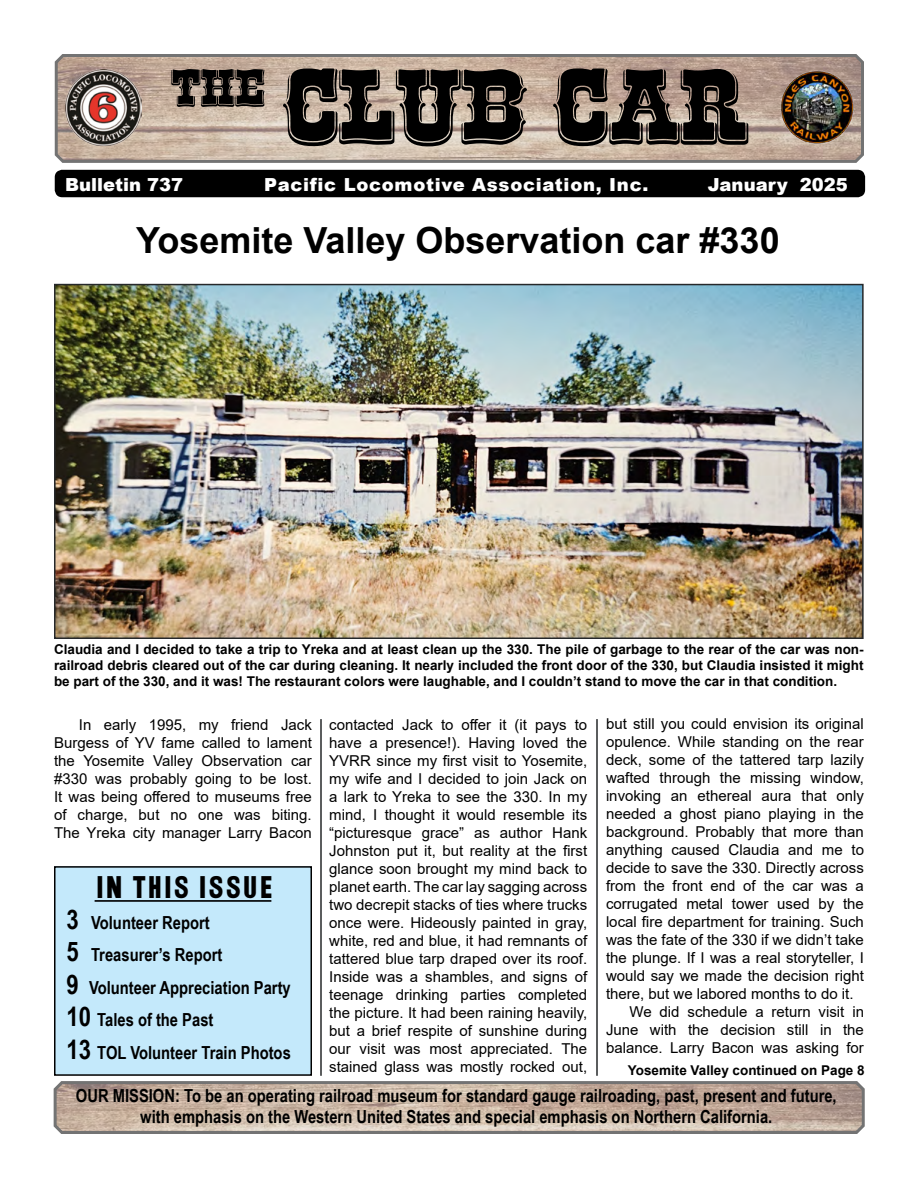
<style>
.page{position:relative;width:918px;height:1188px;background:#fff}
.page>*{position:absolute;margin:0;border:0;box-sizing:border-box;transform-origin:0 0}
.t1{font:700 108px "Rio Grande";color:#000}
.t2{font:700 36px "Arial";color:#000}
.t3{font:27px "OPTI Railroad Gothic";letter-spacing:.07em;color:#000}
.t4{font:700 18px/32.4px "Arial Narrow";color:#000;text-align:center}
.t5{font:900 18px "Arial";letter-spacing:.04em;color:#fff}
.t6{font:900 18px "Arial";color:#fff}
.t7{font:15px/18px "Arial";color:#000;text-align:justify}
.t8{font:700 13.5px/16.2px "Arial";color:#000;text-align:justify}
.s1{font-size:27px}
</style>
<div class="page">
<svg style="left:53px;top:1081px;width:812px;height:53px;background:#beac9e"></svg>
<div style="left:56px;top:171px;width:808px;height:26px;background:#000;border-radius:7px"></div>
<div style="left:55px;top:170px;width:810px;height:27px;border:2px solid #000;border-radius:7px"></div>
<div style="left:55px;top:867px;width:256px;height:208px;background:#c4e9fb"></div>
<div style="left:54px;top:866px;width:258px;height:210px;border:2px solid #000"></div>
<hr style="left:95px;top:900px;width:176px;height:2px;background:#000">
<svg style="left:54px;top:54px;width:810px;height:109px;background:#c2afa0"></svg>
<img style="left:66px;top:69px;width:76px;height:76px">
<img style="left:780px;top:69px;width:75px;height:75px">
<hr style="left:596px;top:719px;width:2px;height:357px;background:#26282a">
<hr style="left:320px;top:719px;width:2px;height:357px;background:#26282a">
<img style="left:57px;top:287px;width:804px;height:349px">
<div style="left:54px;top:284px;width:810px;height:355px;border:2px solid #26282a"></div>
<h1 class="t1" style="left:171px;top:68px;width:579px"><sup>THE</sup> CLUB CAR</h1>
<p class="t6" style="left:65px;top:172px;width:120px">Bulletin 737</p>
<p class="t5" style="left:264px;top:172px;width:386px">Pacific Locomotive Association, Inc.</p>
<p class="t6" style="left:708px;top:172px;width:141px">January 2025</p>
<h2 class="t2" style="left:136px;top:215px;width:645px">Yosemite Valley Observation car #330</h2>
<p class="t8" style="left:54px;top:641px;width:811px">Claudia and I decided to take a trip to Yreka and at least clean up the 330. The pile of garbage to the rear of the car was non&shy;railroad debris cleared out of the car during cleaning. It nearly included the front door of the 330, but Claudia insisted it might be part of the 330, and it was! The restaurant colors were laughable, and I couldn’t stand to move the car in that condition.</p>
<p class="t7" style="left:606px;top:715px;width:259px">but still you could envision its original</p>
<p class="t7" style="left:606px;top:733px;width:259px">opulence. While standing on the rear</p>
<p class="t7" style="left:606px;top:751px;width:259px">deck, some of the tattered tarp lazily</p>
<p class="t7" style="left:606px;top:769px;width:259px">wafted through the missing window,</p>
<p class="t7" style="left:606px;top:787px;width:259px">invoking an ethereal aura that only</p>
<p class="t7" style="left:606px;top:805px;width:259px">needed a ghost piano playing in the</p>
<p class="t7" style="left:606px;top:823px;width:259px">background. Probably that more than</p>
<p class="t7" style="left:606px;top:841px;width:260px">anything caused Claudia and me to</p>
<p class="t7" style="left:606px;top:859px;width:259px">decide to save the 330. Directly across</p>
<p class="t7" style="left:606px;top:877px;width:259px">from the front end of the car was a</p>
<p class="t7" style="left:606px;top:895px;width:259px">corrugated metal tower used by the</p>
<p class="t7" style="left:606px;top:913px;width:259px">local fire department for training. Such</p>
<p class="t7" style="left:606px;top:931px;width:259px">was the fate of the 330 if we didn’t take</p>
<p class="t7" style="left:606px;top:949px;width:260px">the plunge. If I was a real storyteller, I</p>
<p class="t7" style="left:606px;top:967px;width:259px">would say we made the decision right</p>
<p class="t7" style="left:606px;top:985px;width:249px">there, but we labored months to do it.</p>
<p class="t7" style="left:630px;top:1003px;width:236px">We did schedule a return visit in</p>
<p class="t7" style="left:606px;top:1021px;width:259px">June with the decision still in the</p>
<p class="t7" style="left:606px;top:1039px;width:259px">balance. Larry Bacon was asking for</p>
<p class="t7" style="left:54px;top:716px;width:259px;text-indent:25px">In early 1995, my friend Jack Burgess of YV fame called to lament the Yosemite Valley Observation car #330 was probably going to be lost.<br>It was being offered to museums free of charge, but no one was biting.<br>The Yreka city manager Larry Bacon</p>
<p class="t7" style="left:329px;top:716px;width:260px">contacted Jack to offer it (it pays to have a presence!). Having loved the YVRR since my first visit to Yosemite, my wife and I decided to join Jack on a lark to Yreka to see the 330. In my mind, I thought it would resemble its “picturesque grace” as author Hank Johnston put it, but reality at the first glance soon brought my mind back to planet earth. The car lay sagging across two decrepit stacks of ties where trucks once were. Hideously painted in gray, white, red and blue, it had remnants of tattered blue tarp draped over its roof.<br>Inside was a shambles, and signs of teenage drinking parties completed the picture. It had been raining heavily, but a brief respite of sunshine during our visit was most appreciated. The stained glass was mostly rocked out,</p>
<h3 class="t3" style="left:95px;top:870px;width:178px">IN THIS ISSUE</h3>
<p class="t4" style="left:66px;top:905px;width:226px;text-align:left"><span class="s1">3</span> Volunteer Report<br><span class="s1">5</span> Treasurer’s Report<br><span class="s1">9</span> Volunteer Appreciation Party<br><span class="s1">10</span> Tales of the Past<br><span class="s1">13</span> TOL Volunteer Train Photos</p>
<p class="t8" style="left:628px;top:1062px;width:238px">Yosemite Valley continued on Page 8</p>
<p class="t4" style="left:76px;top:1084px;width:762px;line-height:21.6px">OUR MISSION: To be an operating railroad museum for standard gauge railroading, past, present and future, with emphasis on the Western United States and special emphasis on Northern California.</p>
</div>
